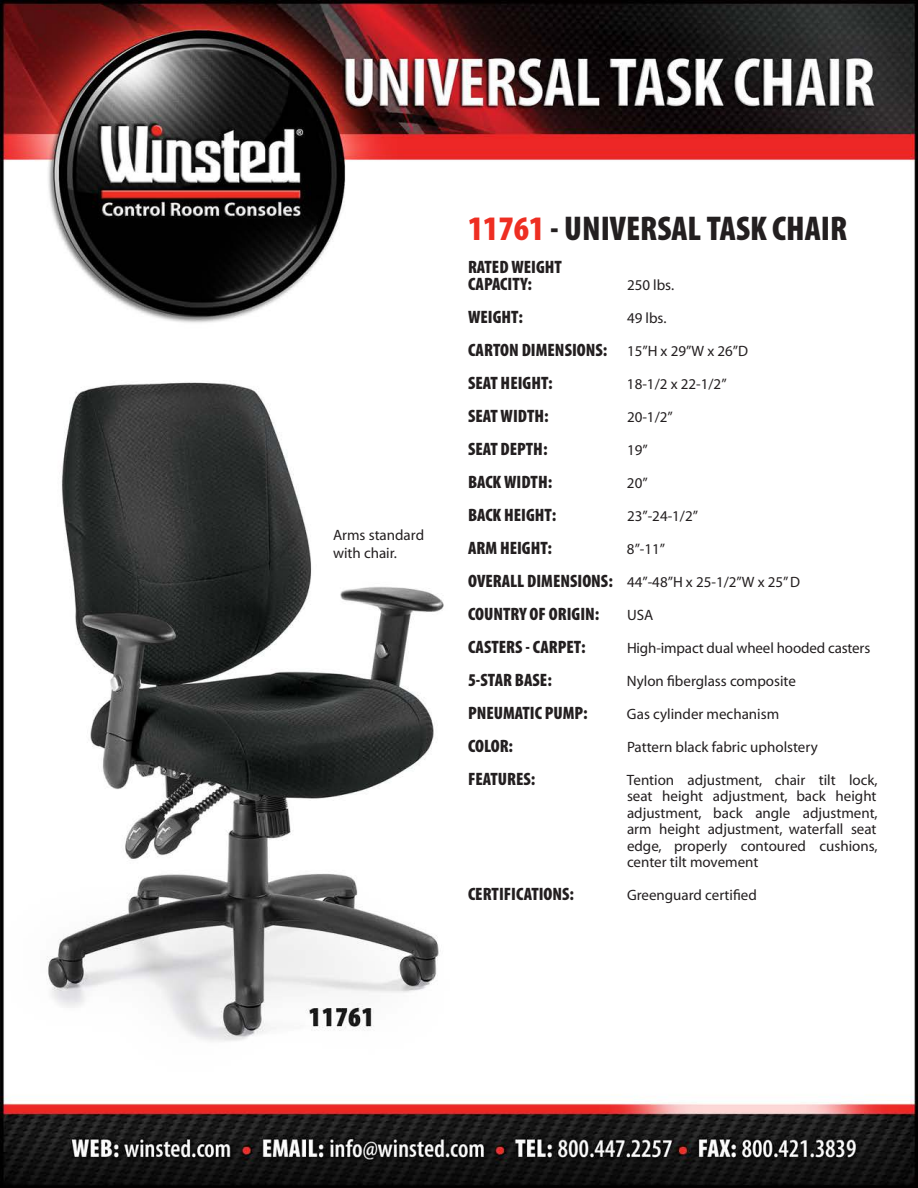
<style>
.page{position:relative;width:918px;height:1188px;background:#fff}
.page>*{position:absolute;margin:0;border:0;box-sizing:border-box;transform-origin:0 0}
.t1{font:900 condensed 34.5px "Myriad Pro";color:#231f20}
.t2{font:900 condensed 18px/16.5px "Myriad Pro";color:#231f20}
.t3{font:15px/16.5px "Myriad";color:#231f20;text-align:justify}
.s1{color:#ee2e22}
.s2{font-family:"Myriad";font-weight:400;font-stretch:normal;font-size:15px}
.s3{font-family:"Myriad Pro";font-weight:900;font-stretch:condensed;font-size:18px}
</style>
<div class="page">
<img style="left:0;top:0;width:918px;height:1188px">
<p class="t3" style="left:333px;top:527px;width:93px">Arms standard</p>
<p class="t3" style="left:333px;top:545px;width:66px">with chair.</p>
<p class="t1" style="left:468px;top:210px;width:381px"><span class="s1">11761</span> - UNIVERSAL TASK CHAIR</p>
<p class="t2" style="left:468px;top:259px;width:95px">RATED WEIGHT<br>CAPACITY:</p>
<p class="t3" style="left:627px;top:277px;width:49px">250 lbs.</p>
<p class="t2" style="left:468px;top:309px;width:56px">WEIGHT:</p>
<p class="t3" style="left:627px;top:310px;width:41px">49 lbs.</p>
<p class="t2" style="left:468px;top:342px;width:282px">CARTON DIMENSIONS: <span class="s2">15”H x 29”W x 26”D</span></p>
<p class="t2" style="left:468px;top:375px;width:86px">SEAT HEIGHT:</p>
<p class="t3" style="left:627px;top:376px;width:101px">18-1/2 x 22-1/2”</p>
<p class="t2" style="left:468px;top:408px;width:82px">SEAT WIDTH:</p>
<p class="t3" style="left:627px;top:409px;width:47px">20-1/2”</p>
<p class="t2" style="left:468px;top:441px;width:81px">SEAT DEPTH:</p>
<p class="t3" style="left:627px;top:442px;width:22px">19”</p>
<p class="t2" style="left:468px;top:474px;width:86px">BACK WIDTH:</p>
<p class="t3" style="left:627px;top:475px;width:22px">20”</p>
<p class="t2" style="left:468px;top:507px;width:90px">BACK HEIGHT:</p>
<p class="t3" style="left:627px;top:508px;width:73px">23”-24-1/2”</p>
<p class="t2" style="left:468px;top:540px;width:86px">ARM HEIGHT:</p>
<p class="t3" style="left:627px;top:541px;width:40px">8”-11”</p>
<p class="t3" style="left:468px;top:574px;width:334px"><span class="s3">OVERALL DIMENSIONS:</span> 44”-48”H x 25-1/2”W x 25” D</p>
<p class="t2" style="left:468px;top:606px;width:133px">COUNTRY OF ORIGIN:</p>
<p class="t3" style="left:627px;top:607px;width:28px">USA</p>
<p class="t2" style="left:468px;top:639px;width:119px">CASTERS - CARPET:</p>
<p class="t3" style="left:627px;top:640px;width:245px">High-impact dual wheel hooded casters</p>
<p class="t2" style="left:468px;top:672px;width:85px">5-STAR BASE:</p>
<p class="t3" style="left:627px;top:673px;width:171px">Nylon fiberglass composite</p>
<p class="t2" style="left:468px;top:705px;width:121px">PNEUMATIC PUMP:</p>
<p class="t3" style="left:627px;top:706px;width:154px">Gas cylinder mechanism</p>
<p class="t2" style="left:468px;top:738px;width:47px">COLOR:</p>
<p class="t3" style="left:627px;top:739px;width:192px">Pattern black fabric upholstery</p>
<p class="t2" style="left:468px;top:771px;width:69px">FEATURES:</p>
<p class="t3" style="left:627px;top:772px;width:252px">Tention adjustment, chair tilt lock, seat height adjustment, back height adjustment, back angle adjustment, arm height adjustment, waterfall seat edge, properly contoured cushions, center tilt movement</p>
<p class="t2" style="left:468px;top:886px;width:108px">CERTIFICATIONS:</p>
<p class="t3" style="left:627px;top:888px;width:131px">Greenguard certified</p>
</div>
